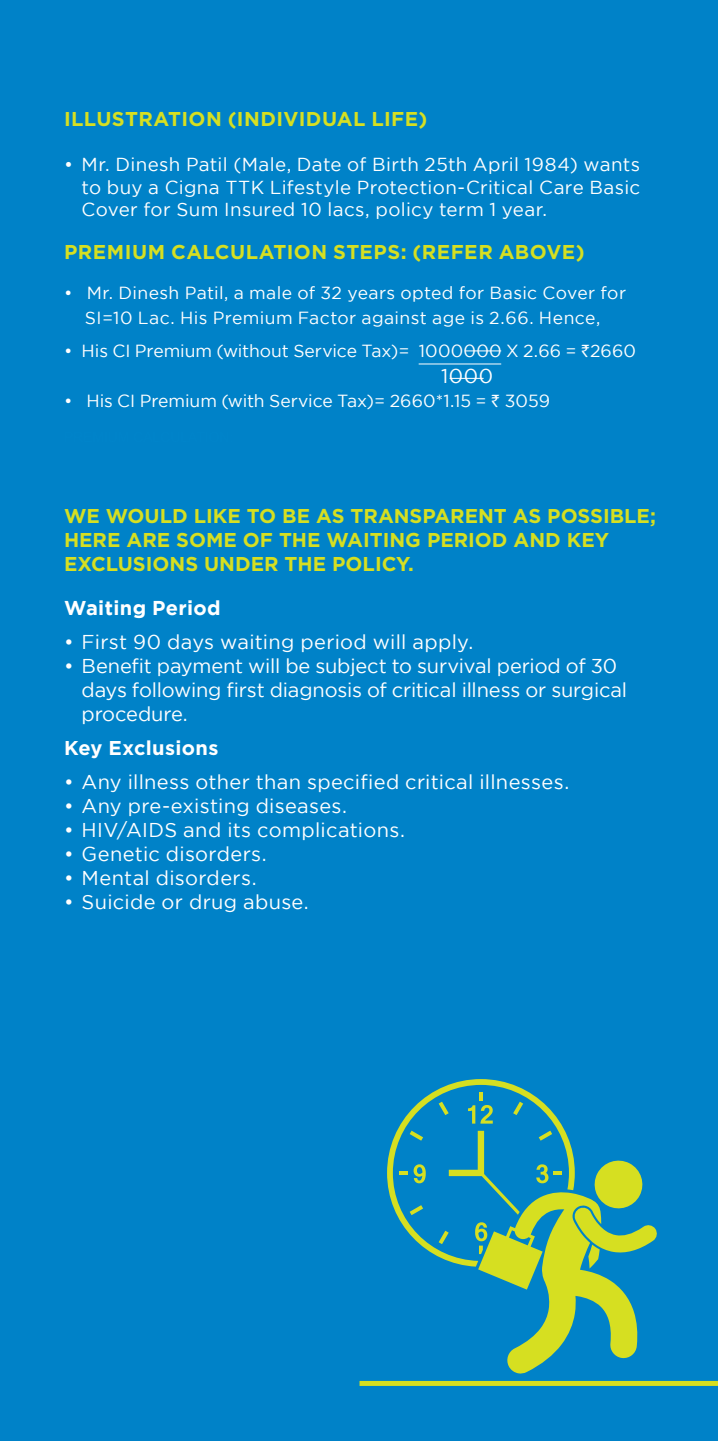
<style>
.page{position:relative;width:718px;height:1441px;background:#fff}
.page>*{position:absolute;margin:0;border:0;box-sizing:border-box;transform-origin:0 0}
.t1{font:20px "Gotham";letter-spacing:.01em;color:#fff}
.t2{font:20px/24px "Gotham";letter-spacing:-.01em;color:#fff}
.t3{font:700 20px/24px "Gotham";color:#d6df21}
.t4{font:700 20px "Gotham";letter-spacing:.02em;color:#d6df21}
.t5{font:700 20px "Gotham";letter-spacing:.02em;color:#fff}
.t6{font:700 20px "Gotham";letter-spacing:.02em;color:#fff}
.t7{font:20px "Gotham";color:#fff}
.t8{font:18.75px/22.5px "Gotham";letter-spacing:.02em;color:#fff;text-align:justify}
.t9{font:17.5px/25px "Gotham";letter-spacing:.015em;color:#fff;text-align:center}
.t10{font:17.5px "Gotham";letter-spacing:-.005em;color:#fff}
.s1{font-family:"Rupee"}
</style>
<div class="page">
<div style="left:0;top:0;width:717px;height:1440px;background:#0082c8"></div>
<div style="left:359px;top:1380px;width:358px;height:5px;background:#d6df21"></div>
<svg style="left:387px;top:1079px;width:270px;height:294px"></svg>
<hr style="left:418px;top:363px;width:83px;height:1px;background:#fff">
<hr style="left:464px;top:350px;width:37px;height:1px;background:#fff">
<hr style="left:449px;top:378px;width:34px;height:1px;background:#fff">
<p class="t4" style="left:64px;top:106px;width:365px">ILLUSTRATION (INDIVIDUAL LIFE)</p>
<p class="t8" style="left:81px;top:153px;width:560px;text-indent:-17px">• Mr. Dinesh Patil (Male, Date of Birth 25th April 1984) wants to buy a Cigna TTK Lifestyle Protection-Critical Care Basic Cover for Sum Insured 10 lacs, policy term 1 year.</p>
<p class="t4" style="left:64px;top:238px;width:522px">PREMIUM CALCULATION STEPS: (REFER ABOVE)</p>
<p class="t9" style="left:64px;top:280px;width:563px">• Mr. Dinesh Patil, a male of 32 years opted for Basic Cover for<br>SI=10 Lac. His Premium Factor against age is 2.66. Hence,</p>
<p class="t9" style="left:64px;top:338px;width:573px">• His CI Premium (without Service Tax)= 1000000 X 2.66 = <span class="s1">`</span>2660</p>
<p class="t10" style="left:64px;top:391px;width:487px">• His CI Premium (with Service Tax)= 2660*1.15 = <span class="s1">`</span> 3059</p>
<p class="t7" style="left:441px;top:365px;width:54px">1000</p>
<p class="t3" style="left:64px;top:503px;width:593px">WE WOULD LIKE TO BE AS TRANSPARENT AS POSSIBLE;<br>HERE ARE SOME OF THE WAITING PERIOD AND KEY<br>EXCLUSIONS UNDER THE POLICY.</p>
<p class="t5" style="left:64px;top:596px;width:158px">Waiting Period</p>
<p class="t1" style="left:64px;top:630px;width:411px">• First 90 days waiting period will apply.</p>
<p class="t2" style="left:81px;top:653px;width:547px;text-indent:-18px">• Benefit payment will be subject to survival period of 30 days following first diagnosis of critical illness or surgical procedure.</p>
<p class="t6" style="left:64px;top:734px;width:156px">Key Exclusions</p>
<p class="t1" style="left:64px;top:771px;width:506px">• Any illness other than specified critical illnesses.</p>
<p class="t1" style="left:64px;top:795px;width:284px">• Any pre-existing diseases.</p>
<p class="t1" style="left:64px;top:819px;width:342px">• HIV/AIDS and its complications.</p>
<p class="t1" style="left:64px;top:843px;width:204px">• Genetic disorders.</p>
<p class="t1" style="left:64px;top:867px;width:194px">• Mental disorders.</p>
<p class="t1" style="left:64px;top:891px;width:246px">• Suicide or drug abuse.</p>
</div>
